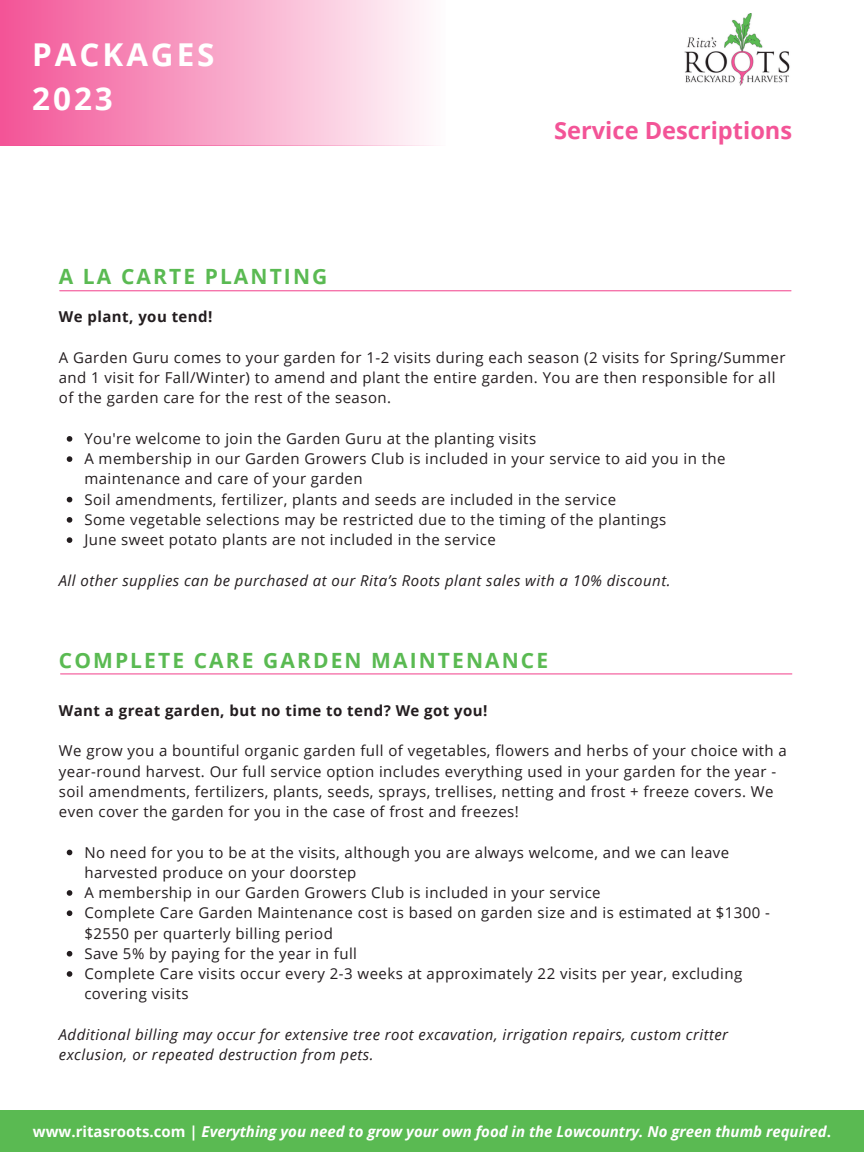
<style>
.page{position:relative;width:864px;height:1152px;background:#fff}
.page>*{position:absolute;margin:0;border:0;box-sizing:border-box;transform-origin:0 0}
.t1{font:700 31.5px/43.8px "Open Sans";letter-spacing:.095em;color:#fff}
.t2{font:700 23.7px "Open Sans";color:#f35497}
.t3{font:700 21px "Open Sans";letter-spacing:.1em;color:#5aba52}
.t4{font:15px/20.2px "Open Sans";letter-spacing:.03em;color:#231d1f}
.t5{font:italic 15px/20.2px "Open Sans";letter-spacing:.03em;color:#231d1f}
.t6{font:italic 700 15px "Open Sans";color:#fff}
.t7{font:700 15px "Open Sans";letter-spacing:.03em;color:#231d1f}
.s1{font-style:normal}
</style>
<div class="page">
<div style="left:0;top:0;width:445px;height:145px;background:linear-gradient(to right,#f35396,#fefcfd)"></div>
<div style="left:0;top:1110px;width:864px;height:42px;background:#5aba52"></div>
<img style="left:684px;top:14px;width:106px;height:72px">
<hr style="left:61px;top:673px;width:731px;height:1px;background:#f35497">
<hr style="left:60px;top:290px;width:731px;height:1px;background:#f35497">
<svg style="left:67px;top:436px;width:5px;height:6px"></svg>
<svg style="left:67px;top:456px;width:5px;height:6px"></svg>
<svg style="left:67px;top:497px;width:5px;height:5px"></svg>
<svg style="left:67px;top:517px;width:5px;height:6px"></svg>
<svg style="left:67px;top:537px;width:5px;height:6px"></svg>
<svg style="left:67px;top:850px;width:5px;height:5px"></svg>
<svg style="left:67px;top:890px;width:5px;height:6px"></svg>
<svg style="left:67px;top:910px;width:5px;height:6px"></svg>
<svg style="left:67px;top:951px;width:5px;height:6px"></svg>
<svg style="left:67px;top:971px;width:5px;height:6px"></svg>
<h1 class="t1" style="left:32px;top:32px;width:184px">PACKAGES<br>2023</h1>
<h3 class="t3" style="left:59px;top:262px;width:270px">A LA CARTE PLANTING</h3>
<h2 class="t2" style="left:554px;top:114px;width:239px">Service Descriptions</h2>
<p class="t7" style="left:59px;top:306px;width:155px">We plant, you tend!</p>
<p class="t4" style="left:59px;top:347px;width:728px">A Garden Guru comes to your garden for 1-2 visits during each season (2 visits for Spring/Summer and 1 visit for Fall/Winter) to amend and plant the entire garden. You are then responsible for all of the garden care for the rest of the season.</p>
<p class="t4" style="left:84px;top:428px;width:643px">You're welcome to join the Garden Guru at the planting visits<br>A membership in our Garden Growers Club is included in your service to aid you in the maintenance and care of your garden<br>Soil amendments, fertilizer, plants and seeds are included in the service<br>Some vegetable selections may be restricted due to the timing of the plantings<br>June sweet potato plants are not included in the service</p>
<p class="t5" style="left:59px;top:570px;width:613px">All other supplies can be purchased at our Rita’s Roots plant sales with a 10% discount.</p>
<h3 class="t3" style="left:59px;top:645px;width:491px">COMPLETE CARE GARDEN MAINTENANCE</h3>
<p class="t7" style="left:59px;top:700px;width:430px">Want a great garden, but no time to tend? We got you!</p>
<p class="t4" style="left:59px;top:740px;width:730px">We grow you a bountiful organic garden full of vegetables, flowers and herbs of your choice with a year-round harvest. Our full service option includes everything used in your garden for the year - soil amendments, fertilizers, plants, seeds, sprays, trellises, netting and frost + freeze covers. We even cover the garden for you in the case of frost and freezes!</p>
<p class="t4" style="left:84px;top:842px;width:687px">No need for you to be at the visits, although you are always welcome, and we can leave harvested produce on your doorstep<br>A membership in our Garden Growers Club is included in your service<br>Complete Care Garden Maintenance cost is based on garden size and is estimated at $1300 - $2550 per quarterly billing period<br>Save 5% by paying for the year in full<br>Complete Care visits occur every 2-3 weeks at approximately 22 visits per year, excluding covering visits</p>
<p class="t5" style="left:59px;top:1024px;width:671px">Additional billing may occur for extensive tree root excavation, irrigation repairs, custom critter exclusion, or repeated destruction from pets.</p>
<p class="t6" style="left:33px;top:1121px;width:800px"><span class="s1">www.ritasroots.com |</span> Everything you need to grow your own food in the Lowcountry. No green thumb required<span class="s1">.</span></p>
</div>
